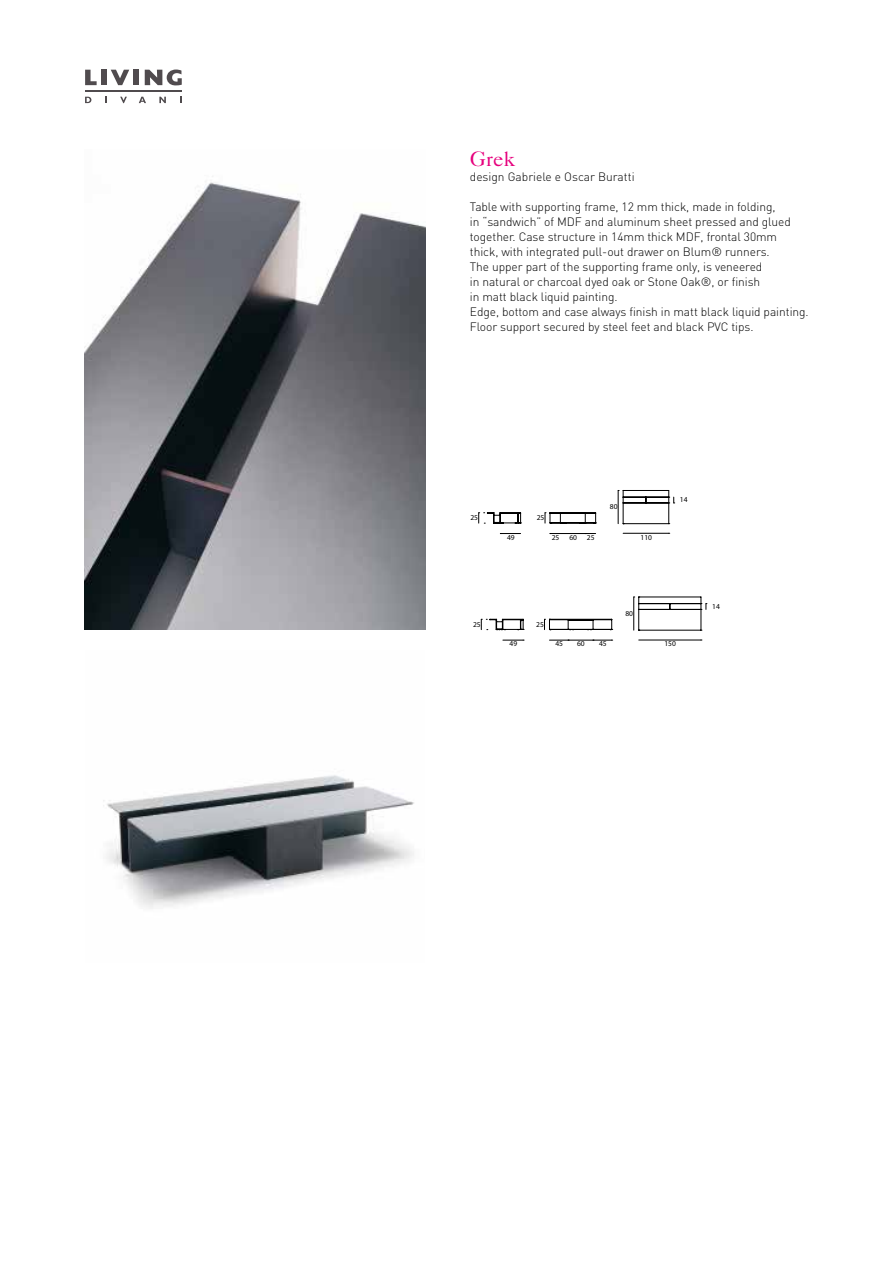
<style>
.page{position:relative;width:893px;height:1263px;background:#fff}
.page>*{position:absolute;margin:0;border:0;box-sizing:border-box;transform-origin:0 0}
.t1{font:21px "Caslon Five Forty";color:#e6007d}
.t2{font:300 12px/15px "DIN";letter-spacing:-.005em;color:#000}
.t3{font:7.5px "DIN Regular Alternate";color:#000}
</style>
<div class="page">
<svg style="left:85px;top:70px;width:12px;height:15px"></svg>
<div style="left:101px;top:70px;width:6px;height:15px;background:#504b4e"></div>
<svg style="left:111px;top:70px;width:18px;height:15px"></svg>
<div style="left:133px;top:70px;width:6px;height:15px;background:#504b4e"></div>
<svg style="left:145px;top:70px;width:37px;height:15px"></svg>
<hr style="left:85px;top:90px;width:97px;height:2px;background:#504b4e">
<svg style="left:180px;top:97px;width:2px;height:6px"></svg>
<svg style="left:159px;top:97px;width:7px;height:6px"></svg>
<svg style="left:120px;top:97px;width:7px;height:6px"></svg>
<svg style="left:105px;top:97px;width:2px;height:6px"></svg>
<svg style="left:85px;top:97px;width:6px;height:6px"></svg>
<svg style="left:139px;top:97px;width:7px;height:6px"></svg>
<img style="left:85px;top:176px;width:340px;height:453px">
<img style="left:103px;top:775px;width:311px;height:134px">
<svg style="left:478px;top:490px;width:198px;height:44px"></svg>
<svg style="left:480px;top:596px;width:228px;height:45px"></svg>
<h1 class="t1" style="left:470px;top:146px;width:47px">Grek</h1>
<p class="t2" style="left:470px;top:169px;width:166px">design Gabriele e Oscar Buratti</p>
<p class="t2" style="left:470px;top:199px;width:340px">Table with supporting frame, 12 mm thick, made in folding,<br>in “sandwich” of MDF and aluminum sheet pressed and glued together. Case structure in 14mm thick MDF, frontal 30mm<br>thick, with integrated pull-out drawer on Blum® runners.<br>The upper part of the supporting frame only, is veneered<br>in natural or charcoal dyed oak or Stone Oak®, or finish<br>in matt black liquid painting.<br>Edge, bottom and case always finish in matt black liquid painting.<br>Floor support secured by steel feet and black PVC tips.</p>
<p class="t3" style="left:470px;top:513px;width:9px">25</p>
<p class="t3" style="left:537px;top:513px;width:9px">25</p>
<p class="t3" style="left:507px;top:533px;width:9px">49</p>
<p class="t3" style="left:552px;top:533px;width:9px">25</p>
<p class="t3" style="left:569px;top:533px;width:9px">60</p>
<p class="t3" style="left:587px;top:533px;width:9px">25</p>
<p class="t3" style="left:610px;top:502px;width:9px">80</p>
<p class="t3" style="left:640px;top:532px;width:13px">110</p>
<p class="t3" style="left:680px;top:495px;width:9px">14</p>
<p class="t3" style="left:473px;top:620px;width:9px">25</p>
<p class="t3" style="left:536px;top:620px;width:9px">25</p>
<p class="t3" style="left:510px;top:639px;width:9px">49</p>
<p class="t3" style="left:555px;top:639px;width:9px">45</p>
<p class="t3" style="left:577px;top:639px;width:9px">60</p>
<p class="t3" style="left:599px;top:639px;width:9px">45</p>
<p class="t3" style="left:625px;top:609px;width:9px">80</p>
<p class="t3" style="left:664px;top:639px;width:13px">150</p>
<p class="t3" style="left:712px;top:602px;width:9px">14</p>
</div>
